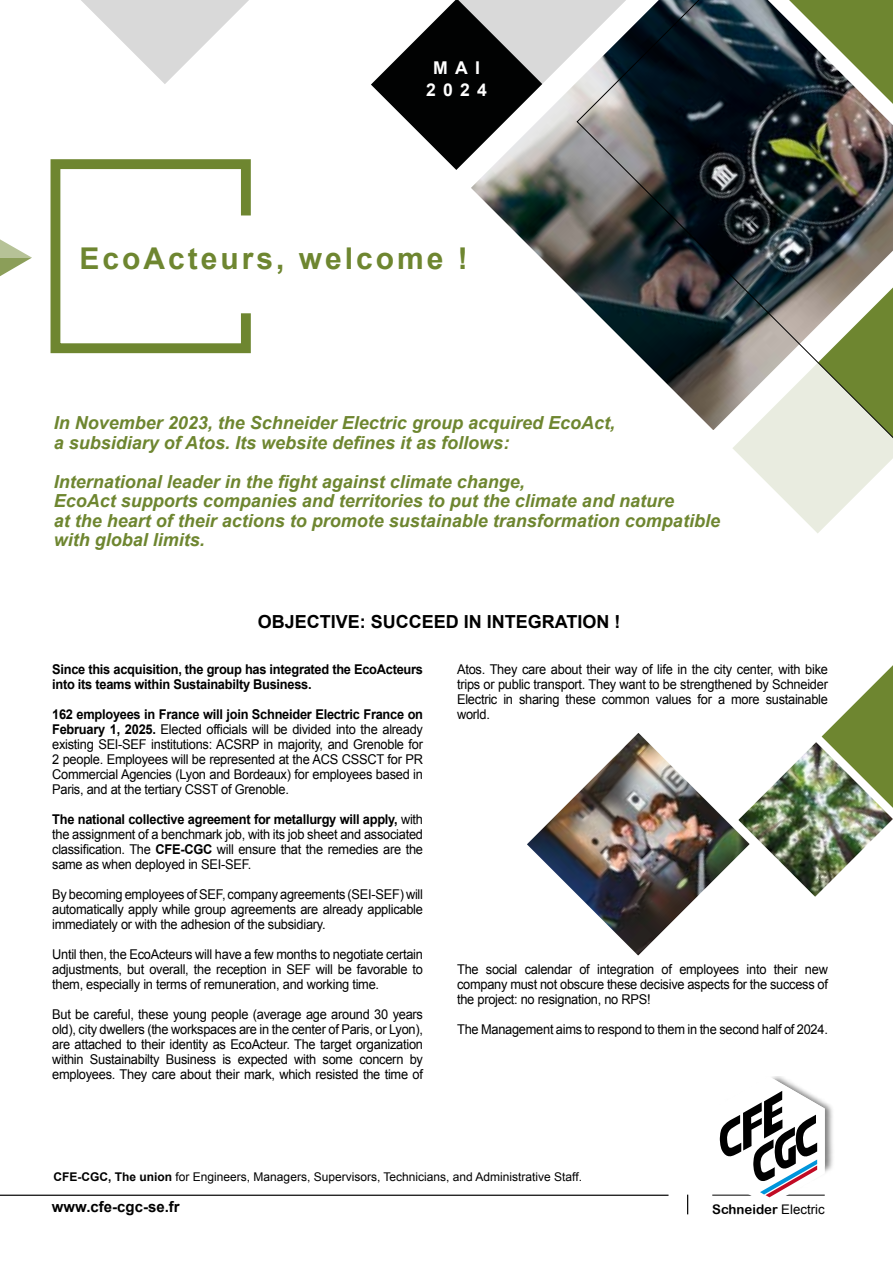
<style>
.page{position:relative;width:893px;height:1263px;background:#fff}
.page>*{position:absolute;margin:0;border:0;box-sizing:border-box;transform-origin:0 0}
.t1{font:700 30px "Arial";letter-spacing:.1em;color:#6e8630}
.t2{font:italic 700 18px/19.5px "Arial";color:#6e8630}
.t3{font:700 18px "Arial";color:#000}
.t4{font:700 17.7px/21.1px "Arial";letter-spacing:.41em;color:#fff;text-align:center}
.t5{font:700 15px "Arial";color:#000}
.t6{font:13.5px/15px "Arial";letter-spacing:-.02em;color:#000;text-align:justify;scale:.95 1}
.t7{font:700 13.5px/15px "Arial";letter-spacing:-.02em;color:#000;scale:.95 1}
.t8{font:13.2px "Arial Rounded MT Bold";color:#000}
.t9{font:12px "Arial";color:#000}
.s1{font-weight:700}
.s2{font-family:"Arial"}
</style>
<div class="page">
<svg style="left:471px;top:170px;width:105px;height:123px"></svg>
<svg style="left:81px;top:0;width:168px;height:84px"></svg>
<svg style="left:371px;top:0;width:205px;height:170px"></svg>
<svg style="left:0;top:239px;width:32px;height:37px"></svg>
<svg style="left:576px;top:0;width:317px;height:533px"></svg>
<svg style="left:50px;top:159px;width:201px;height:195px"></svg>
<img style="left:825px;top:1102px;width:8px;height:71px">
<svg style="left:712px;top:1076px;width:113px;height:122px"></svg>
<hr style="left:0;top:1194px;width:668px;height:2px;background:#000">
<svg style="left:687px;top:1194px;width:1px;height:20px"></svg>
<img style="left:527px;top:733px;width:195px;height:223px">
<img style="left:722px;top:665px;width:171px;height:232px">
<h3 class="t4" style="left:426px;top:58px;width:62px">MAI<br>2024</h3>
<h1 class="t1" style="left:79px;top:239px;width:390px">EcoActeurs, welcome !</h1>
<h2 class="t2" style="left:54px;top:414px;width:563px">In November 2023, the Schneider Electric group acquired EcoAct, a subsidiary of Atos. Its website defines it as follows:</h2>
<h2 class="t2" style="left:54px;top:472px;width:668px">International leader in the fight against climate change,<br>EcoAct supports companies and territories to put the climate and nature<br>at the heart of their actions to promote sustainable transformation compatible with global limits.</h2>
<h2 class="t3" style="left:258px;top:610px;width:364px">OBJECTIVE: SUCCEED IN INTEGRATION !</h2>
<p class="t7" style="left:52px;top:662px;width:392px">Since this acquisition, the group has integrated the EcoActeurs into its teams within Sustainabilty Business.</p>
<p class="t6" style="left:52px;top:707px;width:392px"><span class="s1">162 employees in France will join Schneider Electric France on February 1, 2025.</span> Elected officials will be divided into the already existing SEI-SEF institutions: ACSRP in majority, and Grenoble for 2 people. Employees will be represented at the ACS CSSCT for PR Commercial Agencies (Lyon and Bordeaux) for employees based in Paris, and at the tertiary CSST of Grenoble.</p>
<p class="t6" style="left:52px;top:812px;width:392px"><span class="s1">The national collective agreement for metallurgy will apply,</span> with the assignment of a benchmark job, with its job sheet and associated classification. The <span class="s1">CFE-CGC</span> will ensure that the remedies are the same as when deployed in SEI-SEF.</p>
<p class="t6" style="left:52px;top:887px;width:392px">By becoming employees of SEF, company agreements (SEI-SEF) will automatically apply while group agreements are already applicable immediately or with the adhesion of the subsidiary.</p>
<p class="t6" style="left:52px;top:947px;width:392px">Until then, the EcoActeurs will have a few months to negotiate certain adjustments, but overall, the reception in SEF will be favorable to them, especially in terms of remuneration, and working time.</p>
<p class="t6" style="left:52px;top:1007px;width:392px">But be careful, these young people (average age around 30 years old), city dwellers (the workspaces are in the center of Paris, or Lyon), are attached to their identity as EcoActeur. The target organization within Sustainabilty Business is expected with some concern by employees. They care about their mark, which resisted the time of</p>
<p class="t6" style="left:457px;top:662px;width:392px">Atos. They care about their way of life in the city center, with bike trips or public transport. They want to be strengthened by Schneider Electric in sharing these common values for a more sustainable world.</p>
<p class="t6" style="left:457px;top:962px;width:392px">The social calendar of integration of employees into their new company must not obscure these decisive aspects for the success of the project: no resignation, no RPS!</p>
<p class="t6" style="left:457px;top:1022px;width:392px">The Management aims to respond to them in the second half of 2024.</p>
<p class="t9" style="left:54px;top:1169px;width:530px"><span class="s1">CFE-CGC, The union</span> for Engineers, Managers, Supervisors, Technicians, and Administrative Staff.</p>
<p class="t5" style="left:52px;top:1197px;width:129px">www.cfe-cgc-se.fr</p>
<p class="t8" style="left:712px;top:1201px;width:114px">Schneider <span class="s2">Electric</span></p>
</div>
